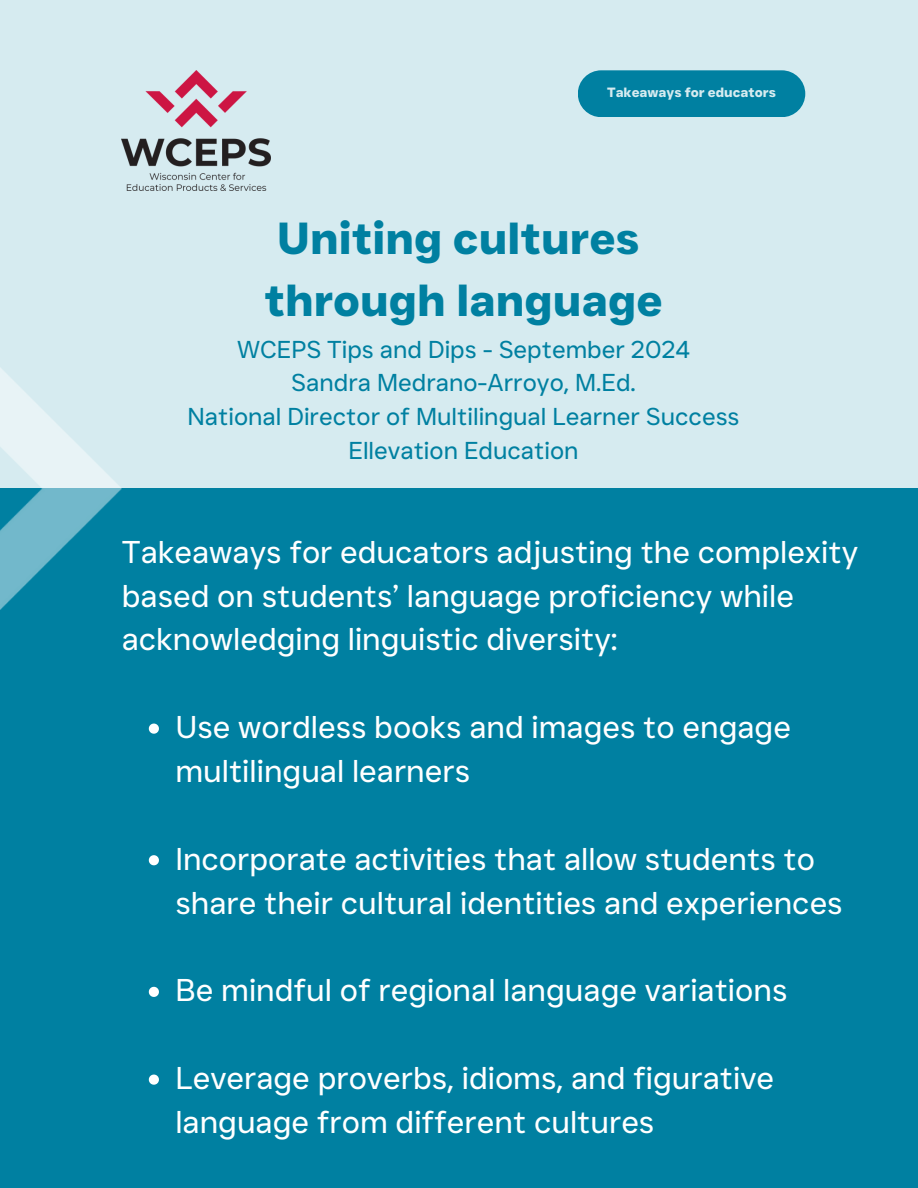
<style>
.page{position:relative;width:918px;height:1188px;background:#d6ebf0}
.page>*{position:absolute;margin:0;border:0;box-sizing:border-box;transform-origin:0 0}
.t1{font:700 44.85px/61.8px "JUST Sans";color:#0080a1}
.t2{font:31.5px/43.8px "JUST Sans";color:#fff}
.t3{font:24.45px/33.8px "JUST Sans";color:#0080a1;text-align:center}
.t4{font:700 13.5px "JUST Sans";color:#d6ebf0}
</style>
<div class="page">
<div style="left:0;top:489px;width:918px;height:699px;background:#0080a1"></div>
<img style="left:0;top:368px;width:122px;height:241px">
<img style="left:122px;top:70px;width:148px;height:121px">
<div style="left:578px;top:70px;width:227px;height:47px;background:#0080a1;border-radius:23px"></div>
<svg style="left:149px;top:724px;width:10px;height:10px"></svg>
<svg style="left:149px;top:855px;width:10px;height:10px"></svg>
<svg style="left:149px;top:987px;width:10px;height:10px"></svg>
<svg style="left:149px;top:1075px;width:10px;height:10px"></svg>
<p class="t4" style="left:607px;top:84px;width:170px">Takeaways for educators</p>
<p class="t1" style="left:264px;top:207px;width:400px">Uniting cultures through language</p>
<p class="t3" style="left:187px;top:332px;width:554px">WCEPS Tips and Dips - September 2024<br>Sandra Medrano-Arroyo, M.Ed.<br>National Director of Multilingual Learner Success Ellevation Education</p>
<h2 class="t2" style="left:122px;top:530px;width:738px">Takeaways for educators adjusting the complexity based on students’ language proficiency while acknowledging linguistic diversity:</h2>
<p class="t2" style="left:175px;top:705px;width:617px">Use wordless books and images to engage multilingual learners</p>
<h1 class="t2" style="left:175px;top:837px;width:669px">Incorporate activities that allow students to share their cultural identities and experiences</h1>
<p class="t2" style="left:175px;top:968px;width:614px">Be mindful of regional language variations</p>
<p class="t2" style="left:175px;top:1056px;width:600px">Leverage proverbs, idioms, and figurative language from different cultures</p>
</div>
